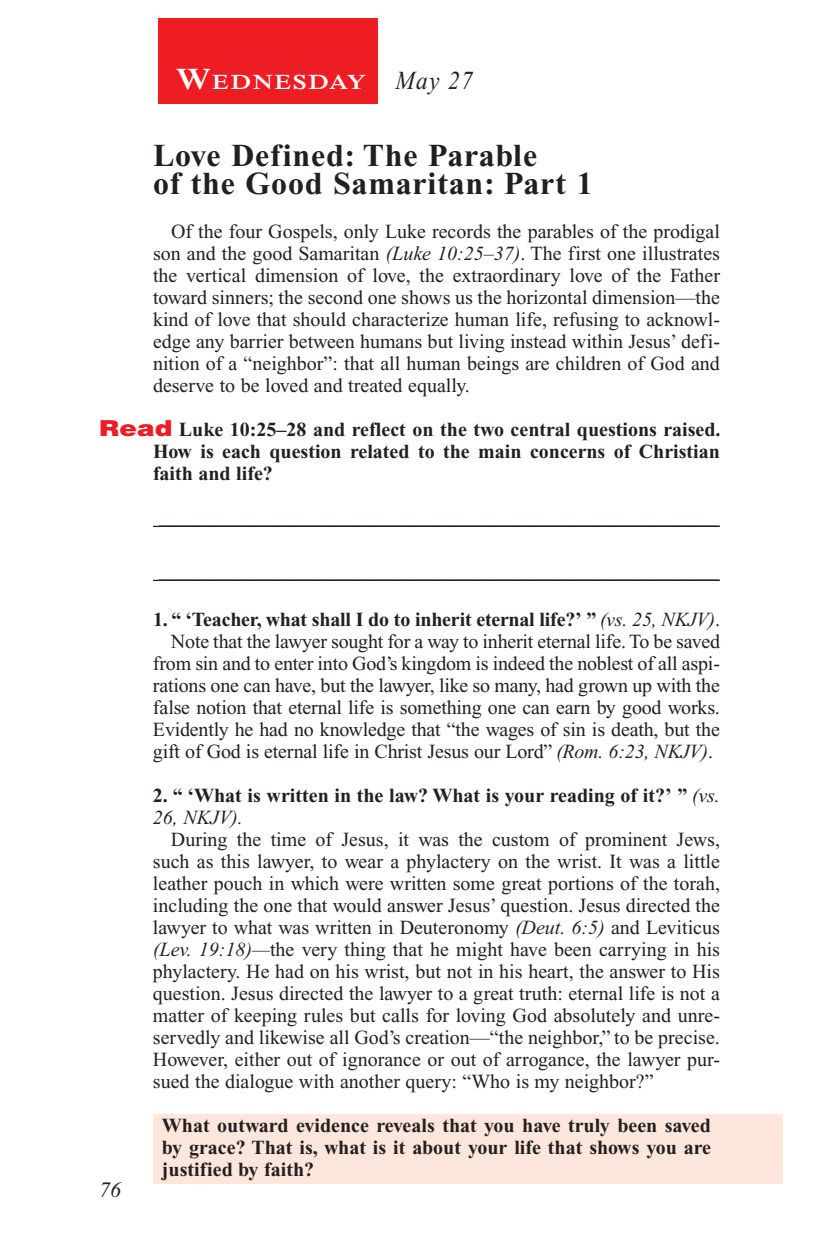
<style>
.page{position:relative;width:819px;height:1260px;background:#fff}
.page>*{position:absolute;margin:0;border:0;box-sizing:border-box;transform-origin:0 0}
.Head{font:700 32px/28px "Times New Roman PS Std";letter-spacing:.025em;color:#231f20}
.Lesson_Dates{font:italic 26px "Times New Roman PS Std";color:#231f20;scale:.9 1}
.t1{font:italic 22px "Times New Roman PS Std";color:#231f20}
.Daily_Header{font:600 21px "Times NRMT Std";letter-spacing:.07em;color:#fff;scale:1.1 1}
.Body{font:20px/22px "Times New Roman PS Std";color:#231f20;text-align:justify}
.Body_SB{font:700 20px/22px "Times New Roman PS Std";letter-spacing:-.01em;color:#231f20}
.Question{font:700 20px/22px "Times New Roman PS Std";color:#231f20;text-align:justify}
.x-screened_box-text{font:700 20px/22px "Times New Roman PS Std";color:#231f20;text-align:justify}
.Blank_Lines_SB{font:700 20px "Times New Roman PS Std";color:#231f20}
.s1{font-size:30px}
.s2{font-style:italic}
.s3{font-family:"Helvetica LT Std";font-weight:900;font-size:22px;color:#ee1d23}
.s4{font-weight:400;font-style:italic}
.s5{font-weight:400}
</style>
<div class="page">
<div style="left:158px;top:18px;width:220px;height:86px;background:#ee1d23"></div>
<div style="left:153px;top:1114px;width:630px;height:70px;background:#fde7dc"></div>
<hr style="left:153px;top:526px;width:567px;height:1px;background:#231f20">
<hr style="left:153px;top:580px;width:567px;height:1px;background:#231f20">
<p class="Daily_Header" style="left:176px;top:70px;width:175px"><span class="s1">W</span>EDNESDAY</p>
<p class="Lesson_Dates" style="left:396px;top:66px;width:87px">May 27</p>
<p class="Head" style="left:153px;top:142px;width:441px">Love Defined: The Parable<br>of the Good Samaritan: Part 1</p>
<p class="Body" style="left:153px;top:221px;width:569px;text-indent:18px">Of the four Gospels, only Luke records the parables of the prodigal son and the good Samaritan <span class="s2">(Luke 10:25–37)</span>. The first one illustrates the vertical dimension of love, the extraordinary love of the Father toward sinners; the second one shows us the horizontal dimension—the kind of love that should characterize human life, refusing to acknowl&shy;edge any barrier between humans but living instead within Jesus’ defi&shy;nition of a “neighbor”: that all human beings are children of God and deserve to be loved and treated equally.</p>
<p class="Question" style="left:153px;top:419px;width:569px;text-indent:-54px"><span class="s3">Read</span> Luke 10:25–28 and reflect on the two central questions raised.<br>How is each question related to the main concerns of Christian faith and life?</p>
<p class="t1" style="left:99px;top:1178px;width:23px">76</p>
<p class="Blank_Lines_SB" style="left:159px;top:507px;width:561px">________________________________________________________</p>
<p class="Blank_Lines_SB" style="left:159px;top:561px;width:561px">________________________________________________________</p>
<p class="Body_SB" style="left:153px;top:609px;width:568px">1. “ ‘Teacher, what shall I do to inherit eternal life?’ ” <span class="s4">(vs. 25, NKJV)</span><span class="s5">.</span></p>
<p class="Body" style="left:153px;top:631px;width:569px;text-indent:18px">Note that the lawyer sought for a way to inherit eternal life. To be saved from sin and to enter into God’s kingdom is indeed the noblest of all aspi&shy;rations one can have, but the lawyer, like so many, had grown up with the false notion that eternal life is something one can earn by good works.<br>Evidently he had no knowledge that “the wages of sin is death, but the gift of God is eternal life in Christ Jesus our Lord” <span class="s2">(Rom. 6:23, NKJV)</span>.</p>
<p class="Body_SB" style="left:153px;top:785px;width:568px">2. “ ‘What is written in the law? What is your reading of it?’ ” <span class="s4">(vs.<br>26, NKJV).</span></p>
<p class="Body" style="left:153px;top:829px;width:569px;text-indent:18px">During the time of Jesus, it was the custom of prominent Jews, such as this lawyer, to wear a phylactery on the wrist. It was a little leather pouch in which were written some great portions of the torah, including the one that would answer Jesus’ question. Jesus directed the lawyer to what was written in Deuteronomy <span class="s2">(Deut. 6:5)</span> and Leviticus <span class="s2">(Lev. 19:18)—</span>the very thing that he might have been carrying in his phylactery. He had on his wrist, but not in his heart, the answer to His question. Jesus directed the lawyer to a great truth: eternal life is not a matter of keeping rules but calls for loving God absolutely and unre&shy;servedly and likewise all God’s creation—“the neighbor,” to be precise.<br>However, either out of ignorance or out of arrogance, the lawyer pur&shy;sued the dialogue with another query: “Who is my neighbor?”</p>
<p class="x-screened_box-text" style="left:162px;top:1115px;width:551px">What outward evidence reveals that you have truly been saved by grace? That is, what is it about your life that shows you are justified by faith?</p>
</div>
